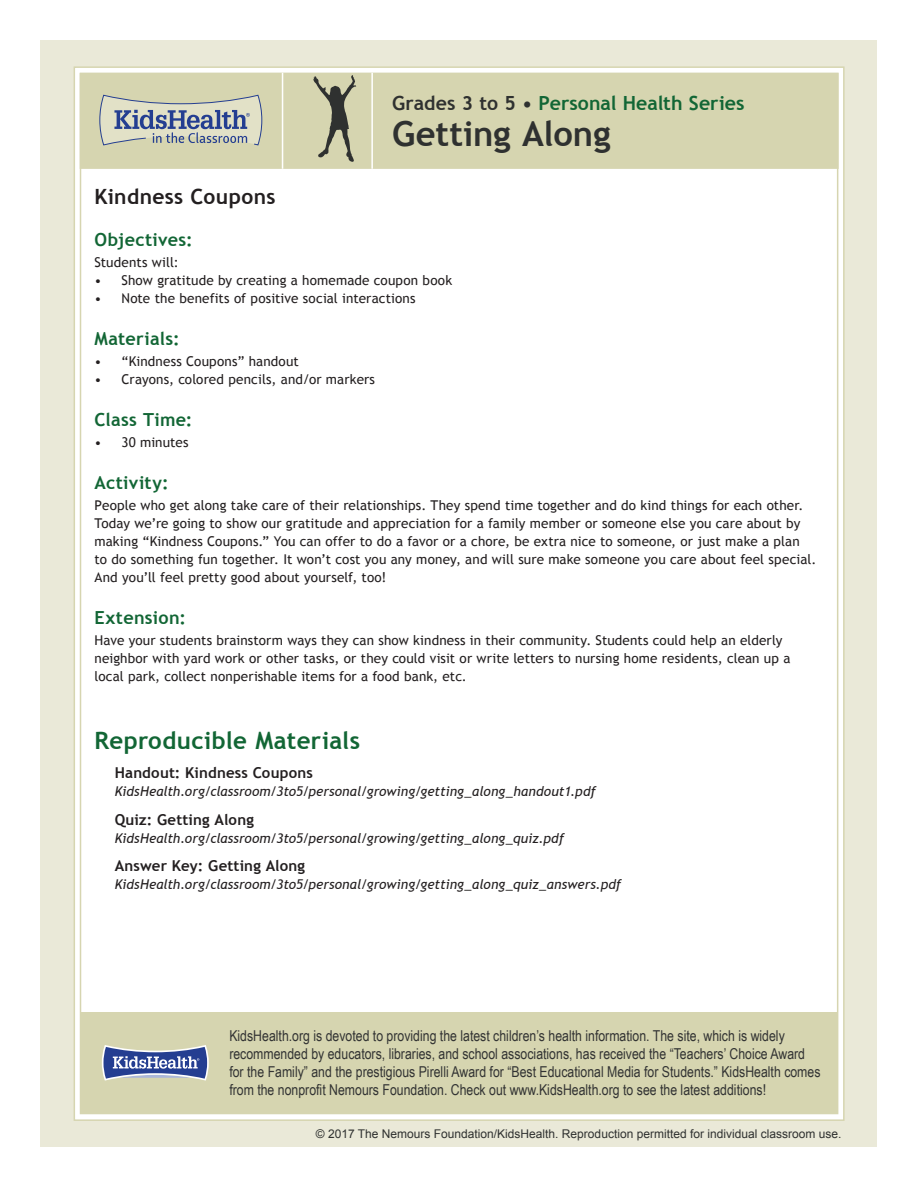
<style>
.page{position:relative;width:918px;height:1188px;background:#fff}
.page>*{position:absolute;margin:0;border:0;box-sizing:border-box;transform-origin:0 0}
.Lesson_Header{font:700 34.5px "Trebuchet MS";color:#2f3130}
.t1{font:700 24px "Trebuchet MS";letter-spacing:.015em;color:#126635}
.t2{font:700 21px "Trebuchet MS";letter-spacing:.02em;color:#231f20}
.Lesson_Header-2{font:700 19.5px "Trebuchet MS";color:#126635}
.t3{font:700 18px "Trebuchet MS";letter-spacing:.02em;color:#126635}
.t4{font:15px/18px "Arial Narrow";color:#323333}
.Article_List{font:700 15px "Trebuchet MS";letter-spacing:.01em;color:#231f20}
.Basic_Bulleted_List{font:13.5px/18px "Trebuchet MS";letter-spacing:.01em;color:#231f20}
.Article_List-2{font:italic 13.5px "Trebuchet MS";letter-spacing:.005em;color:#231f20}
.t5{font:12px "Arial";color:#2f3130}
.s1{color:#2f3130}
</style>
<div class="page">
<div style="left:40px;top:40px;width:838px;height:1108px;background:#eae9d8"></div>
<div style="left:74px;top:67px;width:770px;height:1053px;background:#fff"></div>
<div style="left:81px;top:1013px;width:757px;height:100px;background:#d6d5b0"></div>
<svg style="left:102px;top:1045px;width:107px;height:36px"></svg>
<div style="left:81px;top:74px;width:757px;height:94px;background:#d6d5b0"></div>
<div style="left:80px;top:73px;width:759px;height:96px;border:2px solid #d6d5b0"></div>
<svg style="left:99px;top:94px;width:164px;height:52px"></svg>
<hr style="left:371px;top:73px;width:2px;height:96px;background:#fff">
<hr style="left:282px;top:73px;width:1px;height:96px;background:#fff">
<svg style="left:313px;top:75px;width:44px;height:87px"></svg>
<p class="Lesson_Header-2" style="left:392px;top:91px;width:354px"><span class="s1">Grades 3 to 5 •</span> Personal Health Series</p>
<p class="Lesson_Header" style="left:392px;top:112px;width:220px">Getting Along</p>
<p class="t2" style="left:94px;top:184px;width:183px">Kindness Coupons</p>
<p class="t3" style="left:94px;top:229px;width:100px">Objectives:</p>
<p class="Basic_Bulleted_List" style="left:94px;top:254px;width:86px">Students will:</p>
<p class="Basic_Bulleted_List" style="left:94px;top:272px;width:359px">• Show gratitude by creating a homemade coupon book</p>
<p class="Basic_Bulleted_List" style="left:94px;top:290px;width:323px">• Note the benefits of positive social interactions</p>
<p class="t3" style="left:94px;top:328px;width:87px">Materials:</p>
<p class="Basic_Bulleted_List" style="left:94px;top:353px;width:206px">• “Kindness Coupons” handout</p>
<p class="Basic_Bulleted_List" style="left:94px;top:371px;width:282px">• Crayons, colored pencils, and/or markers</p>
<p class="t3" style="left:94px;top:409px;width:100px">Class Time:</p>
<p class="Basic_Bulleted_List" style="left:94px;top:434px;width:96px">• 30 minutes</p>
<p class="t3" style="left:94px;top:472px;width:76px">Activity:</p>
<p class="Basic_Bulleted_List" style="left:94px;top:497px;width:723px">People who get along take care of their relationships. They spend time together and do kind things for each other.<br>Today we’re going to show our gratitude and appreciation for a family member or someone else you care about by making “Kindness Coupons.” You can offer to do a favor or a chore, be extra nice to someone, or just make a plan<br>to do something fun together. It won’t cost you any money, and will sure make someone you care about feel special.<br>And you’ll feel pretty good about yourself, too!</p>
<p class="t3" style="left:94px;top:607px;width:93px">Extension:</p>
<p class="Basic_Bulleted_List" style="left:94px;top:632px;width:697px">Have your students brainstorm ways they can show kindness in their community. Students could help an elderly neighbor with yard work or other tasks, or they could visit or write letters to nursing home residents, clean up a local park, collect nonperishable items for a food bank, etc.</p>
<p class="t1" style="left:94px;top:725px;width:267px">Reproducible Materials</p>
<p class="Article_List" style="left:115px;top:763px;width:200px">Handout: Kindness Coupons</p>
<p class="Article_List-2" style="left:115px;top:783px;width:483px">KidsHealth.org/classroom/3to5/personal/growing/getting_along_handout1.pdf</p>
<p class="Article_List" style="left:115px;top:810px;width:141px">Quiz: Getting Along</p>
<p class="Article_List-2" style="left:115px;top:830px;width:451px">KidsHealth.org/classroom/3to5/personal/growing/getting_along_quiz.pdf</p>
<p class="Article_List" style="left:115px;top:857px;width:192px">Answer Key: Getting Along</p>
<p class="Article_List-2" style="left:115px;top:877px;width:508px">KidsHealth.org/classroom/3to5/personal/growing/getting_along_quiz_answers.pdf</p>
<p class="t4" style="left:229px;top:1026px;width:593px">KidsHealth.org is devoted to providing the latest children’s health information. The site, which is widely recommended by educators, libraries, and school associations, has received the “Teachers’ Choice Award for the Family” and the prestigious Pirelli Award for “Best Educational Media for Students.” KidsHealth comes from the nonprofit Nemours Foundation. Check out www.KidsHealth.org to see the latest additions!</p>
<p class="t5" style="left:316px;top:1126px;width:527px">© 2017 The Nemours Foundation/KidsHealth. Reproduction permitted for individual classroom use.</p>
</div>
